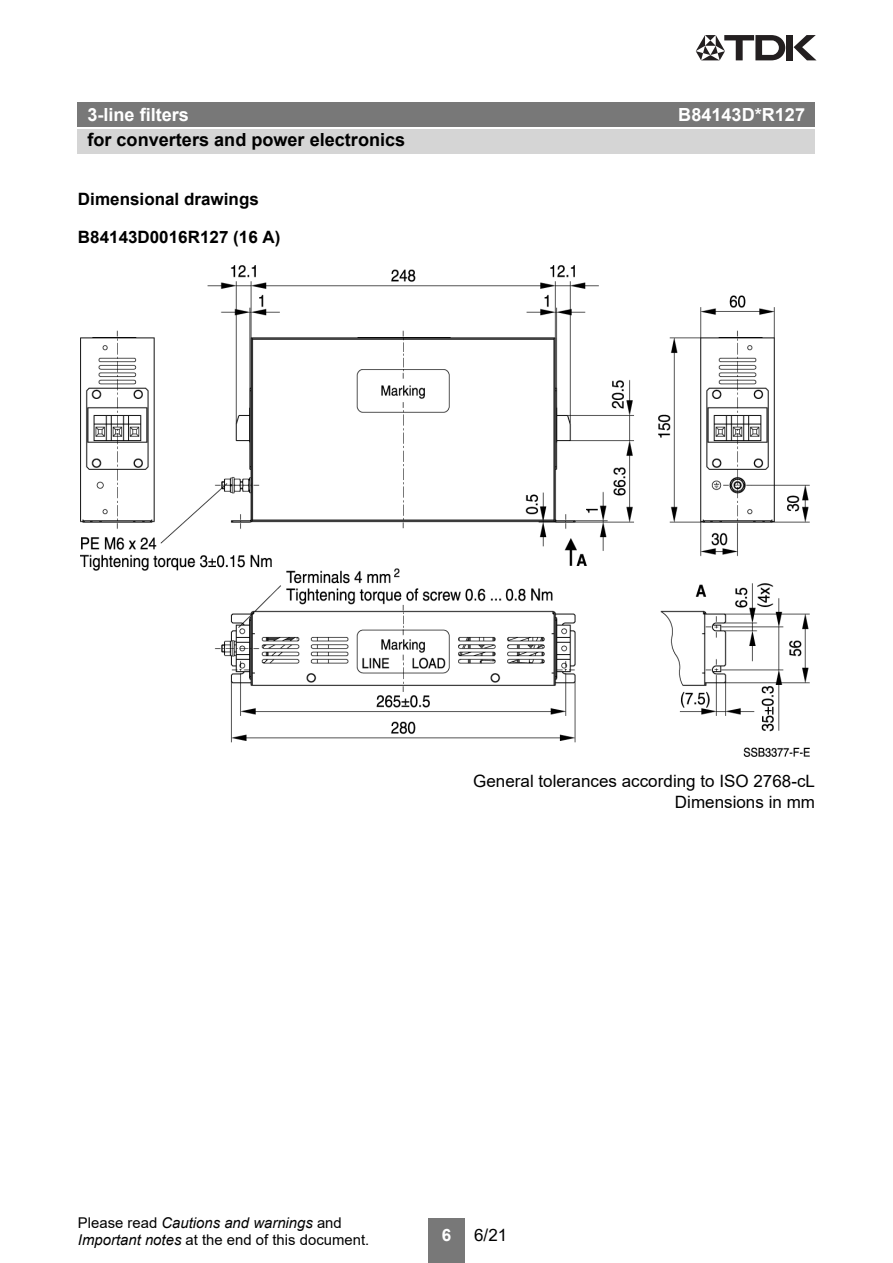
<style>
.page{position:relative;width:893px;height:1263px;background:#fff}
.page>*{position:absolute;margin:0;border:0;box-sizing:border-box;transform-origin:0 0}
.t1{font:700 18.15px "Arial";color:#000}
.t2{font:700 18.15px "Arial";color:#fff}
.t3{font:16.95px/21.3px "Arial";color:#000;text-align:right}
.t4{font:700 16.95px "Arial";color:#000}
.t5{font:700 16.95px "Arial";color:#fff}
.t6{font:14.85px/17.1px "Arial";color:#000}
.s1{font-style:italic}
</style>
<div class="page">
<div style="left:428px;top:1218px;width:36px;height:45px;background:#787878"></div>
<svg style="left:696px;top:35px;width:89px;height:25px"></svg>
<div style="left:786px;top:35px;width:7px;height:25px;background:#231f20"></div>
<svg style="left:793px;top:35px;width:23px;height:25px"></svg>
<div style="left:78px;top:102px;width:737px;height:25px;background:#787878"></div>
<div style="left:78px;top:130px;width:737px;height:24px;background:#d5d5d5"></div>
<img style="left:81px;top:265px;width:729px;height:491px">
<p class="t2" style="left:87px;top:101px;width:103px">3-line filters</p>
<p class="t2" style="left:678px;top:101px;width:128px">B84143D*R127</p>
<p class="t1" style="left:87px;top:127px;width:319px">for converters and power electronics</p>
<p class="t4" style="left:78px;top:187px;width:182px">Dimensional drawings</p>
<p class="t4" style="left:78px;top:226px;width:204px">B84143D0016R127 (16 A)</p>
<p class="t3" style="left:473px;top:770px;width:343px">General tolerances according to ISO 2768-cL<br>Dimensions in mm</p>
<p class="t6" style="left:78px;top:1214px;width:293px">Please read <span class="s1">Cautions and warnings</span> and<br><span class="s1">Important notes</span> at the end of this document.</p>
<p class="t5" style="left:442px;top:1223px;width:11px">6</p>
<p class="t3" style="left:474px;top:1225px;width:35px">6/21</p>
</div>
